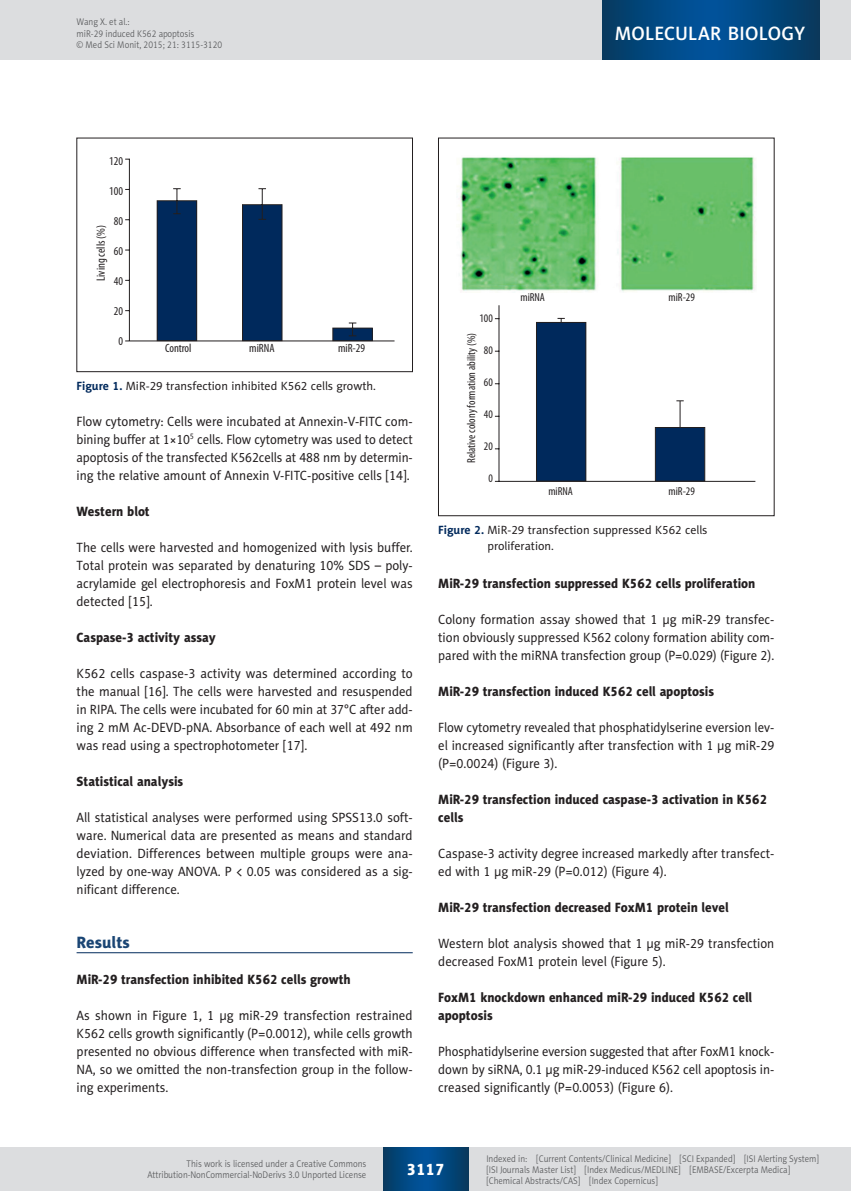
<style>
.page{position:relative;width:851px;height:1191px;background:#fff}
.page>*{position:absolute;margin:0;border:0;box-sizing:border-box;transform-origin:0 0}
.t1{font:19.5px "Naomi Sans EFN Medium";letter-spacing:.015em;color:#fff}
.MSM_Headline_1{font:16.5px "Naomi Sans EFN Heavy";color:#1a4574}
.t2{font:16.5px "Naomi Sans EFN Heavy";color:#fff}
.MSM_Body{font:13.5px/18px "Naomi Sans EFN";color:#231f20;text-align:justify;scale:.95 1}
.MSM_Body-2{font:13.5px/18px "Naomi Sans EFN";color:#231f20;text-align:justify;scale:.96 1}
.MSM_Headline_2{font:13.5px/18px "Naomi Sans EFN Heavy";color:#231f20;scale:.95 1}
.MSM_Body-3{font:13.5px/18px "Naomi Sans EFN";color:#231f20;text-align:justify;scale:.93 1}
.MSM_Body-4{font:13.5px/18px "Naomi Sans EFN";color:#231f20;text-align:justify;scale:.94 1}
.MSM_Rycina_tytul{font:12px/15.8px "Naomi Sans EFN";color:#231f20}
.t3{font:condensed 12px "Myriad Pro";color:#231f20}
.t4{font:condensed 11.55px "Myriad Pro";color:#231f20}
.MSM_pagina_zywa{font:9.75px/11.2px "Naomi Sans EFN Light";color:#57585a;scale:.9 1}
.MSM_pagina_sygnatura{font:9.75px "Naomi Sans EFN Light";color:#57585a;scale:.9 1}
.s1{font-weight:700;color:#00295c}
</style>
<div class="page">
<hr style="left:77px;top:952px;width:335px;height:1px;background:#00295c">
<hr style="left:129px;top:159px;width:1px;height:182px;background:#231f20">
<hr style="left:125px;top:340px;width:269px;height:1px;background:#231f20">
<svg style="left:156px;top:188px;width:41px;height:153px;background:#193c67"></svg>
<svg style="left:242px;top:188px;width:41px;height:153px;background:#1e406a"></svg>
<svg style="left:332px;top:322px;width:41px;height:19px"></svg>
<img style="left:457px;top:157px;width:298px;height:135px">
<hr style="left:498px;top:305px;width:1px;height:176px;background:#231f20">
<hr style="left:495px;top:481px;width:260px;height:1px;background:#231f20">
<svg style="left:535px;top:318px;width:149px;height:164px"></svg>
<div style="left:655px;top:427px;width:50px;height:54px;background:#00295c;border:1px solid #231f20"></div>
<div style="left:438px;top:138px;width:336px;height:378px;border:1px solid #231f20"></div>
<div style="left:0;top:1148px;width:850px;height:43px;background:#dcdddf"></div>
<svg style="left:383px;top:1147px;width:85px;height:43px;background:#02477e"></svg>
<div style="left:0;top:0;width:850px;height:60px;background:#dcdddf"></div>
<svg style="left:602px;top:0;width:217px;height:60px;background:#02477e"></svg>
<p class="MSM_pagina_zywa" style="left:77px;top:16px;width:132px">Wang X. et al.:<br>miR-29 induced K562 apoptosis</p>
<p class="MSM_pagina_sygnatura" style="left:77px;top:39px;width:163px">© Med Sci Monit, 2015; 21: 3115-3120</p>
<h1 class="t1" style="left:614px;top:22px;width:192px">MOLECULAR BIOLOGY</h1>
<p class="t3" style="left:109px;top:154px;width:15px">120</p>
<p class="t3" style="left:109px;top:184px;width:15px">100</p>
<p class="t3" style="left:114px;top:214px;width:11px">80</p>
<p class="t3" style="left:114px;top:244px;width:11px">60</p>
<p class="t3" style="left:114px;top:274px;width:11px">40</p>
<p class="t3" style="left:114px;top:304px;width:11px">20</p>
<p class="t3" style="left:118px;top:334px;width:6px">0</p>
<p class="t3" style="left:94px;top:281px;width:57px;rotate:-90deg">Living cells (%)</p>
<p class="t3" style="left:165px;top:342px;width:28px">Control</p>
<p class="t3" style="left:249px;top:342px;width:27px">miRNA</p>
<p class="t3" style="left:338px;top:342px;width:29px">miR-29</p>
<p class="MSM_Rycina_tytul" style="left:77px;top:378px;width:301px"><span class="s1">Figure 1.</span> MiR-29 transfection inhibited K562 cells growth.</p>
<p class="MSM_Body" style="left:77px;top:412px;width:355px">Flow cytometry: Cells were incubated at Annexin-V-FITC com&shy;bining buffer at 1×10<sup>5</sup> cells. Flow cytometry was used to detect apoptosis of the transfected K562cells at 488 nm by determin&shy;ing the relative amount of Annexin V-FITC-positive cells [14].</p>
<p class="MSM_Headline_2" style="left:77px;top:502px;width:78px">Western blot</p>
<p class="MSM_Body" style="left:77px;top:538px;width:355px">The cells were harvested and homogenized with lysis buffer.<br>Total protein was separated by denaturing 10% SDS – poly&shy;acrylamide gel electrophoresis and FoxM1 protein level was detected [15].</p>
<p class="MSM_Headline_2" style="left:77px;top:628px;width:148px">Caspase-3 activity assay</p>
<p class="MSM_Body-2" style="left:77px;top:664px;width:352px">K562 cells caspase-3 activity was determined according to the manual [16]. The cells were harvested and resuspended in RIPA. The cells were incubated for 60 min at 37°C after add&shy;ing 2 mM Ac-DEVD-pNA. Absorbance of each well at 492 nm was read using a spectrophotometer [17].</p>
<p class="MSM_Headline_2" style="left:77px;top:772px;width:114px">Statistical analysis</p>
<p class="MSM_Body" style="left:77px;top:808px;width:355px">All statistical analyses were performed using SPSS13.0 soft&shy;ware. Numerical data are presented as means and standard deviation. Differences between multiple groups were ana&shy;lyzed by one-way ANOVA. P &lt; 0.05 was considered as a sig&shy;nificant difference.</p>
<p class="MSM_Headline_1" style="left:77px;top:932px;width:55px">Results</p>
<p class="MSM_Headline_2" style="left:77px;top:970px;width:290px">MiR-29 transfection inhibited K562 cells growth</p>
<p class="MSM_Body-2" style="left:77px;top:1006px;width:351px">As shown in Figure 1, 1 μg miR-29 transfection restrained K562 cells growth significantly (P=0.0012), while cells growth presented no obvious difference when transfected with miR-NA, so we omitted the non-transfection group in the follow&shy;ing experiments.</p>
<p class="t4" style="left:479px;top:312px;width:15px">100</p>
<p class="t4" style="left:484px;top:344px;width:10px">80</p>
<p class="t4" style="left:484px;top:376px;width:10px">60</p>
<p class="t4" style="left:484px;top:408px;width:10px">40</p>
<p class="t4" style="left:484px;top:440px;width:10px">20</p>
<p class="t4" style="left:488px;top:471px;width:6px">0</p>
<p class="t4" style="left:465px;top:463px;width:132px;rotate:-90deg">Relative colony formation ability (%)</p>
<p class="t4" style="left:520px;top:291px;width:26px">miRNA</p>
<p class="t4" style="left:668px;top:291px;width:28px">miR-29</p>
<p class="t4" style="left:548px;top:485px;width:26px">miRNA</p>
<p class="t4" style="left:668px;top:485px;width:28px">miR-29</p>
<p class="MSM_Rycina_tytul" style="left:487px;top:522px;width:221px;text-indent:-49px"><span class="s1">Figure 2.</span> MiR-29 transfection suppressed K562 cells proliferation.</p>
<p class="MSM_Headline_2" style="left:438px;top:574px;width:335px">MiR-29 transfection suppressed K562 cells proliferation</p>
<p class="MSM_Body" style="left:438px;top:610px;width:355px">Colony formation assay showed that 1 μg miR-29 transfec&shy;tion obviously suppressed K562 colony formation ability com&shy;pared with the miRNA transfection group (P=0.029) (Figure 2).</p>
<p class="MSM_Headline_2" style="left:438px;top:682px;width:292px">MiR-29 transfection induced K562 cell apoptosis</p>
<p class="MSM_Body-4" style="left:438px;top:718px;width:359px">Flow cytometry revealed that phosphatidylserine eversion lev&shy;el increased significantly after transfection with 1 μg miR-29 (P=0.0024) (Figure 3).</p>
<p class="MSM_Headline_2" style="left:438px;top:790px;width:347px">MiR-29 transfection induced caspase-3 activation in K562 cells</p>
<p class="MSM_Body" style="left:438px;top:844px;width:355px">Caspase-3 activity degree increased markedly after transfect&shy;ed with 1 μg miR-29 (P=0.012) (Figure 4).</p>
<p class="MSM_Headline_2" style="left:438px;top:898px;width:307px">MiR-29 transfection decreased FoxM1 protein level</p>
<p class="MSM_Body" style="left:438px;top:934px;width:355px">Western blot analysis showed that 1 μg miR-29 transfection decreased FoxM1 protein level (Figure 5).</p>
<p class="MSM_Headline_2" style="left:438px;top:988px;width:332px">FoxM1 knockdown enhanced miR-29 induced K562 cell apoptosis</p>
<p class="MSM_Body-3" style="left:438px;top:1042px;width:363px">Phosphatidylserine eversion suggested that after FoxM1 knock&shy;down by siRNA, 0.1 μg miR-29-induced K562 cell apoptosis in&shy;creased significantly (P=0.0053) (Figure 6).</p>
<p class="MSM_pagina_zywa" style="left:147px;top:1158px;width:245px;text-align:right">This work is licensed under a Creative Commons<br>Attribution-NonCommercial-NoDerivs 3.0 Unported License</p>
<p class="t2" style="left:406px;top:1159px;width:40px">3117</p>
<p class="MSM_pagina_zywa" style="left:486px;top:1152px;width:371px">Indexed in: [Current Contents/Clinical Medicine] [SCI Expanded] [ISI Alerting System] [ISI Journals Master List] [Index Medicus/MEDLINE] [EMBASE/Excerpta Medica] [Chemical Abstracts/CAS] [Index Copernicus]</p>
</div>
